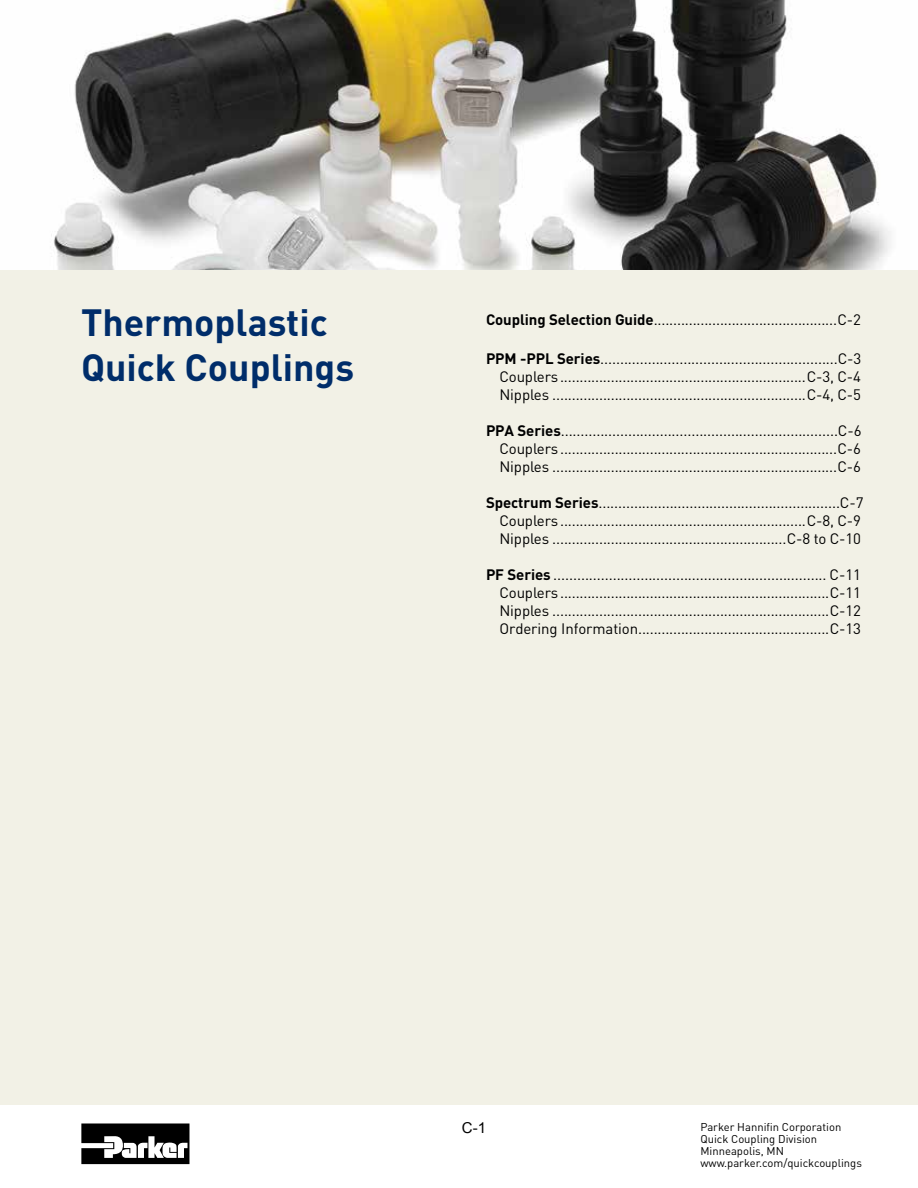
<style>
.page{position:relative;width:918px;height:1188px;background:#fff}
.page>*{position:absolute;margin:0;border:0;box-sizing:border-box;transform-origin:0 0}
.t1{font:700 37.5px/45px "DINOT";color:#002d6a}
.t2{font:15px/18px "DINOT";letter-spacing:-.01em;color:#000;text-align:justify}
.t3{font:15px "Arial";color:#000}
.t4{font:11.25px/12px "DINOT";color:#000}
.s1{font-weight:700}
</style>
<div class="page">
<svg style="left:81px;top:1124px;width:108px;height:40px"></svg>
<div style="left:0;top:270px;width:918px;height:840px;background:#f2f1e6"></div>
<div style="left:0;top:1106px;width:918px;height:13px;background:#fff"></div>
<img style="left:51px;top:0;width:840px;height:270px">
<h1 class="t1" style="left:81px;top:299px;width:275px">Thermoplastic<br>Quick Couplings</h1>
<p class="t2" style="left:486px;top:310px;width:376px"><span class="s1">Coupling Selection Guide</span>...............................................C-2</p>
<p class="t2" style="left:500px;top:349px;width:363px;text-indent:-14px"><span class="s1">PPM -PPL Series</span>............................................................C-3<br>Couplers ...............................................................C-3, C-4<br>Nipples .................................................................C-4, C-5</p>
<p class="t2" style="left:500px;top:421px;width:364px;text-indent:-14px"><span class="s1">PPA Series</span>......................................................................C-6<br>Couplers .......................................................................C-6<br>Nipples .........................................................................C-6</p>
<p class="t2" style="left:500px;top:493px;width:366px;text-align:left;text-indent:-14px"><span class="s1">Spectrum Series</span>.............................................................C-7<br>Couplers ...............................................................C-8, C-9<br>Nipples ............................................................C-8 to C-10</p>
<p class="t2" style="left:500px;top:565px;width:363px;text-indent:-14px"><span class="s1">PF Series</span> ..................................................................... C-11<br>Couplers .....................................................................C-11<br>Nipples .......................................................................C-12<br>Ordering Information.................................................C-13</p>
<p class="t3" style="left:462px;top:1118px;width:26px">C-1</p>
<p class="t4" style="left:700px;top:1120px;width:163px">Parker Hannifin Corporation<br>Quick Coupling Division<br>Minneapolis, MN www.parker.com/quickcouplings</p>
</div>
